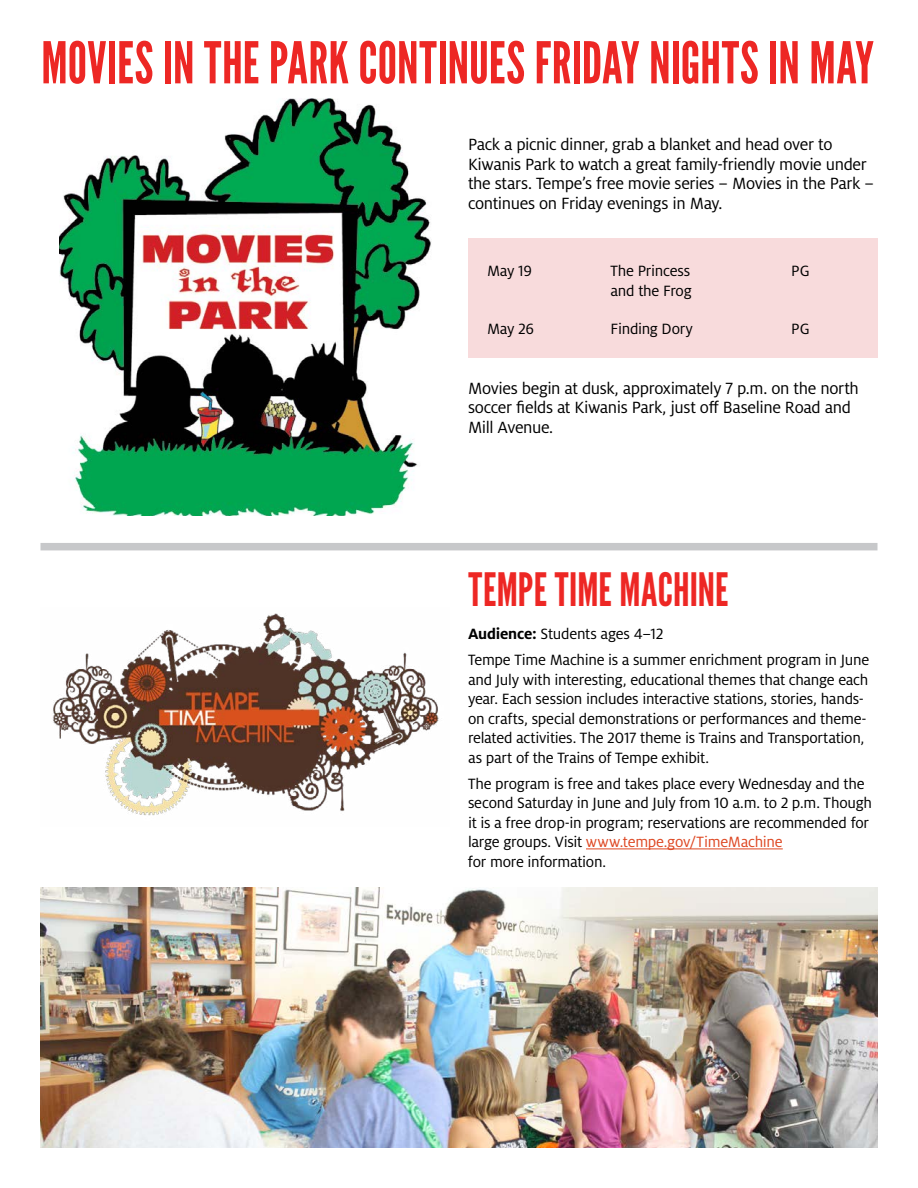
<style>
.page{position:relative;width:918px;height:1188px;background:#fff}
.page>*{position:absolute;margin:0;border:0;box-sizing:border-box;transform-origin:0 0}
.t1{font:57.45px "League Gothic";color:#ed2724;scale:.95 1}
.t2{font:45.9px "League Gothic";letter-spacing:.005em;color:#ed2724;scale:.95 1}
.t3{font:18px/19.5px "Milo OT";letter-spacing:-.02em;color:#000}
.t4{font:16.5px/19.5px "Milo OT";letter-spacing:-.015em;color:#000}
.s1{font-weight:700}
.s2{color:#de4823}
</style>
<div class="page">
<img style="left:40px;top:888px;width:838px;height:260px">
<img style="left:53px;top:613px;width:386px;height:203px">
<img style="left:60px;top:98px;width:371px;height:418px">
<div style="left:468px;top:238px;width:410px;height:120px;background:#f8dbdc"></div>
<hr style="left:586px;top:848px;width:197px;height:1px;background:#de4823">
<div style="left:40px;top:543px;width:838px;height:7px;background:#c7c8ca"></div>
<h1 class="t1" style="left:41px;top:29px;width:878px">MOVIES IN THE PARK CONTINUES FRIDAY NIGHTS IN MAY</h1>
<p class="t3" style="left:468px;top:135px;width:407px">Pack a picnic dinner, grab a blanket and head over to Kiwanis Park to watch a great family-friendly movie under the stars. Tempe’s free movie series – Movies in the Park – continues on Friday evenings in May.</p>
<p class="t4" style="left:610px;top:261px;width:83px">The Princess and the Frog</p>
<p class="t4" style="left:487px;top:261px;width:46px">May 19</p>
<p class="t4" style="left:791px;top:261px;width:20px">PG</p>
<p class="t4" style="left:487px;top:319px;width:49px">May 26</p>
<p class="t4" style="left:610px;top:319px;width:84px">Finding Dory</p>
<p class="t4" style="left:791px;top:319px;width:20px">PG</p>
<p class="t3" style="left:468px;top:379px;width:392px">Movies begin at dusk, approximately 7 p.m. on the north soccer fields at Kiwanis Park, just off Baseline Road and<br>Mill Avenue.</p>
<h2 class="t2" style="left:469px;top:562px;width:275px">TEMPE TIME MACHINE</h2>
<p class="t4" style="left:468px;top:621px;width:403px;line-height:26px"><span class="s1">Audience:</span> Students ages 4–12<br>Tempe Time Machine is a summer enrichment program in June</p>
<p class="t4" style="left:468px;top:670px;width:402px">and July with interesting, educational themes that change each year. Each session includes interactive stations, stories, hands&shy;on crafts, special demonstrations or performances and theme&shy;related activities. The 2017 theme is Trains and Transportation, as part of the Trains of Tempe exhibit.</p>
<p class="t4" style="left:468px;top:774px;width:406px">The program is free and takes place every Wednesday and the second Saturday in June and July from 10 a.m. to 2 p.m. Though it is a free drop-in program; reservations are recommended for large groups. Visit <span class="s2">www.tempe.gov/TimeMachine<br></span>for more information.</p>
</div>
